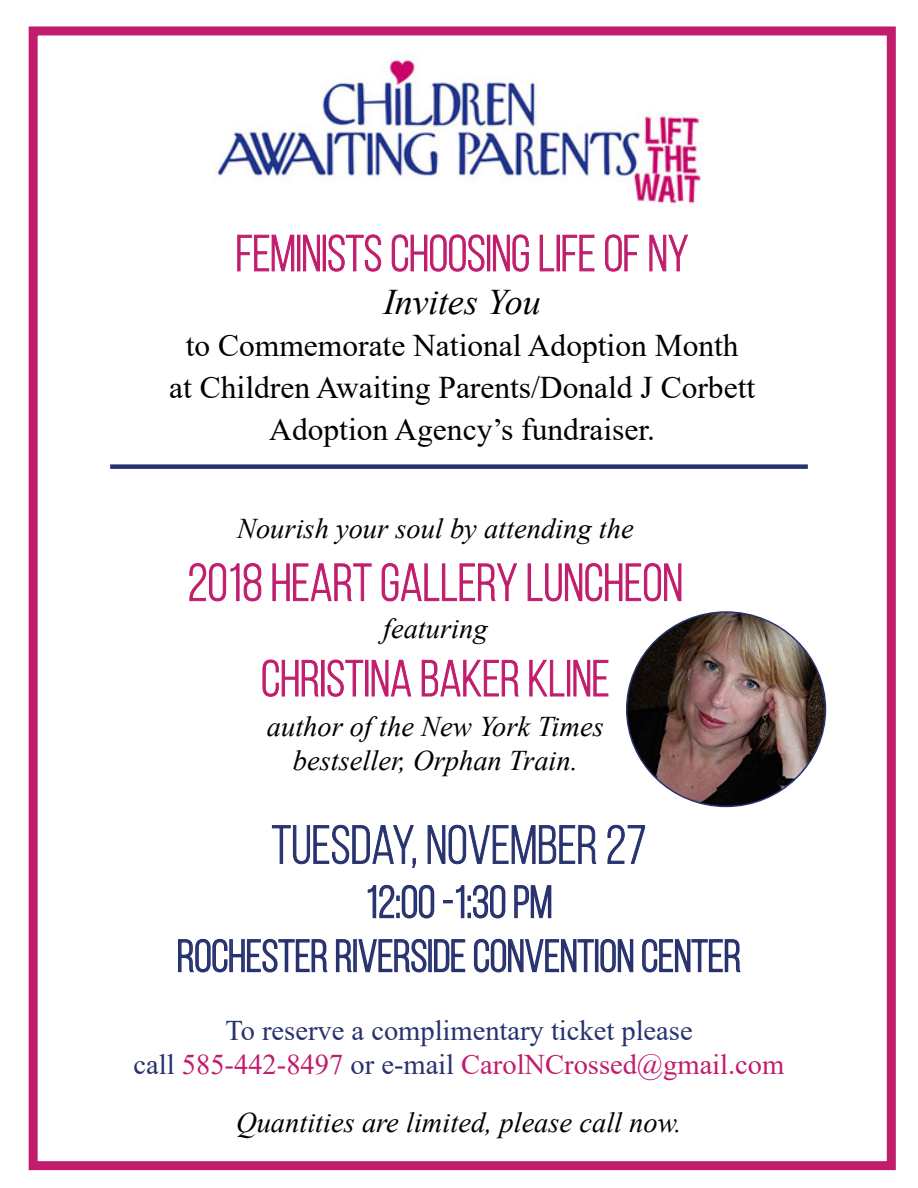
<style>
.page{position:relative;width:918px;height:1188px;background:#fff}
.page>*{position:absolute;margin:0;border:0;box-sizing:border-box;transform-origin:0 0}
.t1{font:54px "Bebas Neue";color:#28326f}
.t2{font:52.5px "Bebas Neue";color:#c11d6d}
.t3{font:51px "Bebas Neue";letter-spacing:-.005em;color:#c11d6d}
.t4{font:45px/54px "Bebas Neue";color:#28326f;text-align:center}
.t5{font:italic 36px "Times New Roman";letter-spacing:-.01em;color:#000}
.t6{font:31.5px/42px "Times New Roman";color:#000;text-align:center}
.t7{font:italic 28.5px/34.2px "Times New Roman";color:#000;text-align:center}
.t8{font:28.5px/34.2px "Times New Roman";color:#28326f;text-align:center}
.s1{color:#c11d6d}
</style>
<div class="page">
<svg style="left:189px;top:563px;width:73px;height:39px"></svg>
<svg style="left:272px;top:563px;width:100px;height:38px"></svg>
<svg style="left:381px;top:563px;width:136px;height:39px"></svg>
<svg style="left:527px;top:563px;width:155px;height:39px"></svg>
<svg style="left:262px;top:659px;width:57px;height:38px"></svg>
<svg style="left:327px;top:659px;width:37px;height:38px"></svg>
<div style="left:365px;top:660px;width:3px;height:36px;border:1px solid #c11d6d"></div>
<svg style="left:371px;top:660px;width:41px;height:37px"></svg>
<svg style="left:421px;top:660px;width:98px;height:37px"></svg>
<svg style="left:529px;top:660px;width:36px;height:37px"></svg>
<div style="left:567px;top:660px;width:3px;height:36px;border:1px solid #c11d6d"></div>
<svg style="left:573px;top:660px;width:36px;height:37px"></svg>
<svg style="left:272px;top:825px;width:144px;height:43px"></svg>
<svg style="left:427px;top:824px;width:170px;height:40px"></svg>
<svg style="left:607px;top:825px;width:38px;height:39px"></svg>
<svg style="left:367px;top:884px;width:68px;height:35px"></svg>
<svg style="left:443px;top:884px;width:63px;height:35px"></svg>
<svg style="left:514px;top:885px;width:38px;height:34px"></svg>
<svg style="left:178px;top:938px;width:150px;height:35px"></svg>
<svg style="left:335px;top:938px;width:92px;height:35px"></svg>
<div style="left:428px;top:939px;width:4px;height:33px;border:2px solid #28326f"></div>
<svg style="left:434px;top:939px;width:32px;height:34px"></svg>
<svg style="left:473px;top:938px;width:161px;height:35px"></svg>
<svg style="left:642px;top:938px;width:99px;height:35px"></svg>
<svg style="left:237px;top:234px;width:58px;height:38px"></svg>
<div style="left:297px;top:235px;width:3px;height:36px;border:1px solid #c11d6d"></div>
<svg style="left:303px;top:234px;width:17px;height:38px"></svg>
<div style="left:323px;top:235px;width:3px;height:36px;border:1px solid #c11d6d"></div>
<svg style="left:328px;top:234px;width:53px;height:38px"></svg>
<svg style="left:391px;top:234px;width:94px;height:38px"></svg>
<div style="left:487px;top:235px;width:3px;height:36px;border:1px solid #c11d6d"></div>
<svg style="left:493px;top:234px;width:36px;height:38px"></svg>
<svg style="left:539px;top:234px;width:15px;height:38px"></svg>
<div style="left:557px;top:235px;width:3px;height:36px;border:1px solid #c11d6d"></div>
<svg style="left:562px;top:234px;width:33px;height:38px"></svg>
<svg style="left:605px;top:234px;width:34px;height:38px"></svg>
<svg style="left:649px;top:234px;width:39px;height:38px"></svg>
<img style="left:213px;top:55px;width:492px;height:151px">
<img style="left:627px;top:612px;width:198px;height:194px">
<div style="left:29px;top:26px;width:867px;height:1144px;border:9px solid #c11d6d"></div>
<div style="left:110px;top:464px;width:698px;height:5px;background:#28326f"></div>
<h3 class="t3" style="left:236px;top:226px;width:455px">FEMINISTS CHOOSING LIFE OF NY</h3>
<p class="t5" style="left:384px;top:277px;width:159px">Invites You</p>
<p class="t6" style="left:169px;top:324px;width:587px">to Commemorate National Adoption Month<br>at Children Awaiting Parents/Donald J Corbett<br>Adoption Agency’s fundraiser.</p>
<p class="t7" style="left:237px;top:510px;width:398px">Nourish your soul by attending the</p>
<h2 class="t2" style="left:188px;top:554px;width:497px">2018 HEART GALLERY LUNCHEON</h2>
<p class="t7" style="left:383px;top:611px;width:106px">featuring</p>
<h3 class="t3" style="left:261px;top:651px;width:350px">CHRISTINA BAKER KLINE</h3>
<p class="t7" style="left:267px;top:709px;width:339px">author of the New York Times bestseller, Orphan Train.</p>
<h1 class="t1" style="left:271px;top:816px;width:377px">TUESDAY, NOVEMBER 27</h1>
<h3 class="t4" style="left:177px;top:875px;width:566px">12:00 -1:30 PM<br>ROCHESTER RIVERSIDE CONVENTION CENTER</h3>
<p class="t8" style="left:134px;top:1012px;width:652px">To reserve a complimentary ticket please<br>call <span class="s1">585-442-8497</span> or e-mail <span class="s1">CarolNCrossed@gmail.com</span></p>
<p class="t7" style="left:236px;top:1105px;width:447px">Quantities are limited, please call now.</p>
</div>
